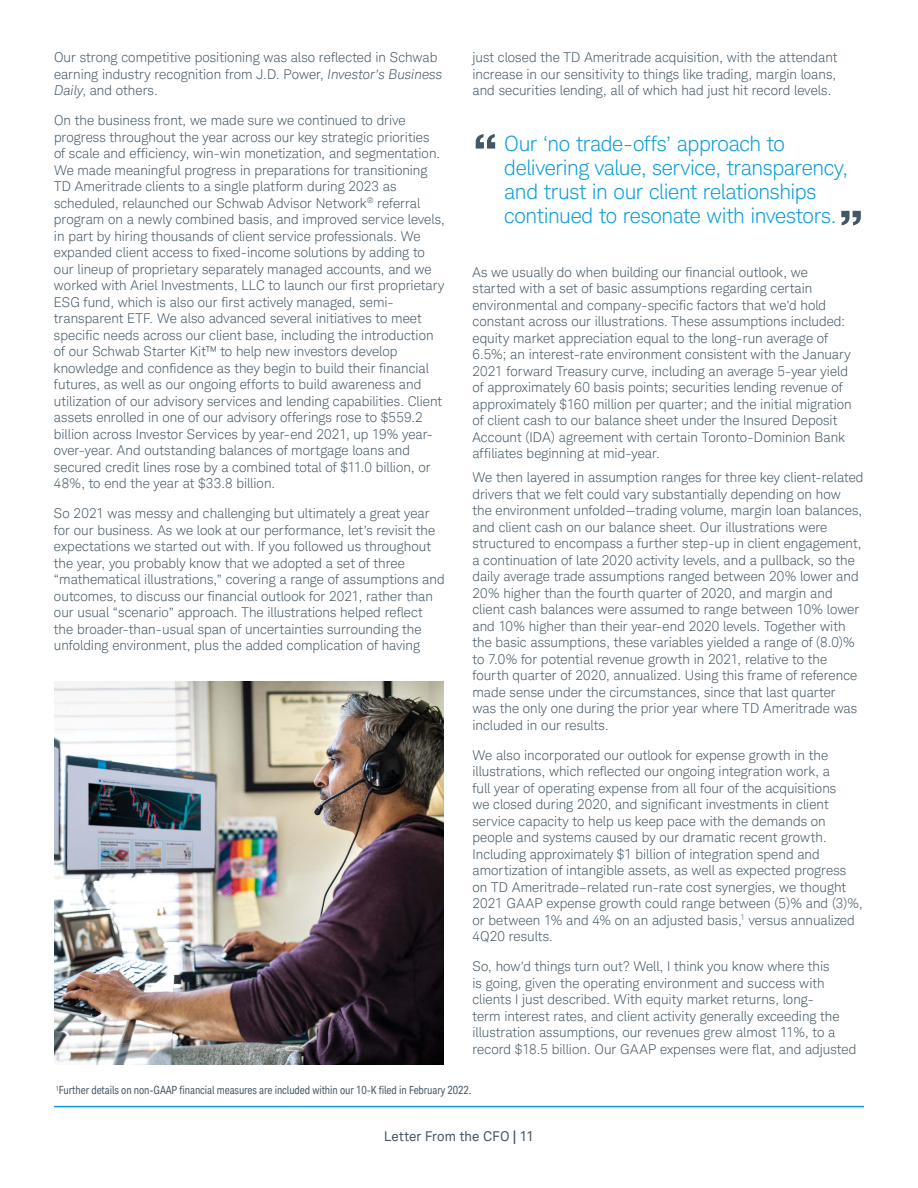
<style>
.page{position:relative;width:918px;height:1188px;background:#fff}
.page>*{position:absolute;margin:0;border:0;box-sizing:border-box;transform-origin:0 0}
.t1{font:300 21px/24px "Charles Modern";letter-spacing:-.015em;color:#079cd8}
.t2{font:300 13.5px/16.5px "Charles Modern";letter-spacing:.005em;color:#435663}
.t3{font:13.5px "Charles Modern";letter-spacing:.015em;color:#435663}
.t4{font:condensed 11.25px "Charles Modern";letter-spacing:-.01em;color:#435663}
.s1{font-style:italic}
.s2{font-weight:700}
</style>
<div class="page">
<hr style="left:54px;top:1106px;width:810px;height:1px;background:#079cd8">
<img style="left:54px;top:681px;width:390px;height:384px">
<svg style="left:841px;top:211px;width:20px;height:14px"></svg>
<svg style="left:476px;top:134px;width:19px;height:15px"></svg>
<p class="t2" style="left:54px;top:49px;width:390px">Our strong competitive positioning was also reflected in Schwab earning industry recognition from J.D. Power, <span class="s1">Investor’s Business<br>Daily</span>, and others.</p>
<p class="t2" style="left:54px;top:112px;width:392px">On the business front, we made sure we continued to drive progress throughout the year across our key strategic priorities<br>of scale and efficiency, win-win monetization, and segmentation.<br>We made meaningful progress in preparations for transitioning TD Ameritrade clients to a single platform during 2023 as scheduled, relaunched our Schwab Advisor Network<sup>®</sup> referral program on a newly combined basis, and improved service levels, in part by hiring thousands of client service professionals. We expanded client access to fixed-income solutions by adding to our lineup of proprietary separately managed accounts, and we worked with Ariel Investments, LLC to launch our first proprietary ESG fund, which is also our first actively managed, semi&shy;transparent ETF. We also advanced several initiatives to meet specific needs across our client base, including the introduction of our Schwab Starter Kit™ to help new investors develop knowledge and confidence as they begin to build their financial futures, as well as our ongoing efforts to build awareness and utilization of our advisory services and lending capabilities. Client assets enrolled in one of our advisory offerings rose to $559.2 billion across Investor Services by year-end 2021, up 19% year&shy;over-year. And outstanding balances of mortgage loans and secured credit lines rose by a combined total of $11.0 billion, or 48%, to end the year at $33.8 billion.</p>
<p class="t2" style="left:54px;top:505px;width:392px">So 2021 was messy and challenging but ultimately a great year for our business. As we look at our performance, let’s revisit the expectations we started out with. If you followed us throughout the year, you probably know that we adopted a set of three “mathematical illustrations,” covering a range of assumptions and outcomes, to discuss our financial outlook for 2021, rather than our usual “scenario” approach. The illustrations helped reflect the broader-than-usual span of uncertainties surrounding the unfolding environment, plus the added complication of having</p>
<p class="t2" style="left:472px;top:49px;width:366px;text-align:justify">just closed the TD Ameritrade acquisition, with the attendant increase in our sensitivity to things like trading, margin loans, and securities lending, all of which had just hit record levels.</p>
<h1 class="t1" style="left:504px;top:132px;width:345px">Our ‘no trade-offs’ approach to delivering value, service, transparency, and trust in our client relationships continued to resonate with investors.</h1>
<p class="t2" style="left:472px;top:264px;width:381px">As we usually do when building our financial outlook, we started with a set of basic assumptions regarding certain environmental and company-specific factors that we’d hold constant across our illustrations. These assumptions included: equity market appreciation equal to the long-run average of 6.5%; an interest-rate environment consistent with the January 2021 forward Treasury curve, including an average 5-year yield of approximately 60 basis points; securities lending revenue of approximately $160 million per quarter; and the initial migration of client cash to our balance sheet under the Insured Deposit Account (IDA) agreement with certain Toronto-Dominion Bank affiliates beginning at mid-year.</p>
<p class="t2" style="left:472px;top:469px;width:393px">We then layered in assumption ranges for three key client-related drivers that we felt could vary substantially depending on how<br>the environment unfolded—trading volume, margin loan balances, and client cash on our balance sheet. Our illustrations were structured to encompass a further step-up in client engagement, a continuation of late 2020 activity levels, and a pullback, so the daily average trade assumptions ranged between 20% lower and 20% higher than the fourth quarter of 2020, and margin and client cash balances were assumed to range between 10% lower and 10% higher than their year-end 2020 levels. Together with the basic assumptions, these variables yielded a range of (8.0)% to 7.0% for potential revenue growth in 2021, relative to the fourth quarter of 2020, annualized. Using this frame of reference made sense under the circumstances, since that last quarter<br>was the only one during the prior year where TD Ameritrade was included in our results.</p>
<p class="t2" style="left:472px;top:747px;width:392px">We also incorporated our outlook for expense growth in the illustrations, which reflected our ongoing integration work, a<br>full year of operating expense from all four of the acquisitions<br>we closed during 2020, and significant investments in client service capacity to help us keep pace with the demands on people and systems caused by our dramatic recent growth.<br>Including approximately $1 billion of integration spend and amortization of intangible assets, as well as expected progress on TD Ameritrade–related run-rate cost synergies, we thought 2021 GAAP expense growth could range between (5)% and (3)%, or between 1% and 4% on an adjusted basis,<sup>1</sup> versus annualized 4Q20 results.</p>
<p class="t2" style="left:473px;top:958px;width:385px">So, how’d things turn out? Well, I think you know where this<br>is going, given the operating environment and success with clients I just described. With equity market returns, long-<br>term interest rates, and client activity generally exceeding the illustration assumptions, our revenues grew almost 11%, to a record $18.5 billion. Our GAAP expenses were flat, and adjusted</p>
<p class="t4" style="left:56px;top:1084px;width:417px"><sup>1</sup>Further details on non-GAAP financial measures are included within our 10-K filed in February 2022.</p>
<p class="t3" style="left:384px;top:1128px;width:151px">Letter From the CFO <span class="s2">|</span> 11</p>
</div>
